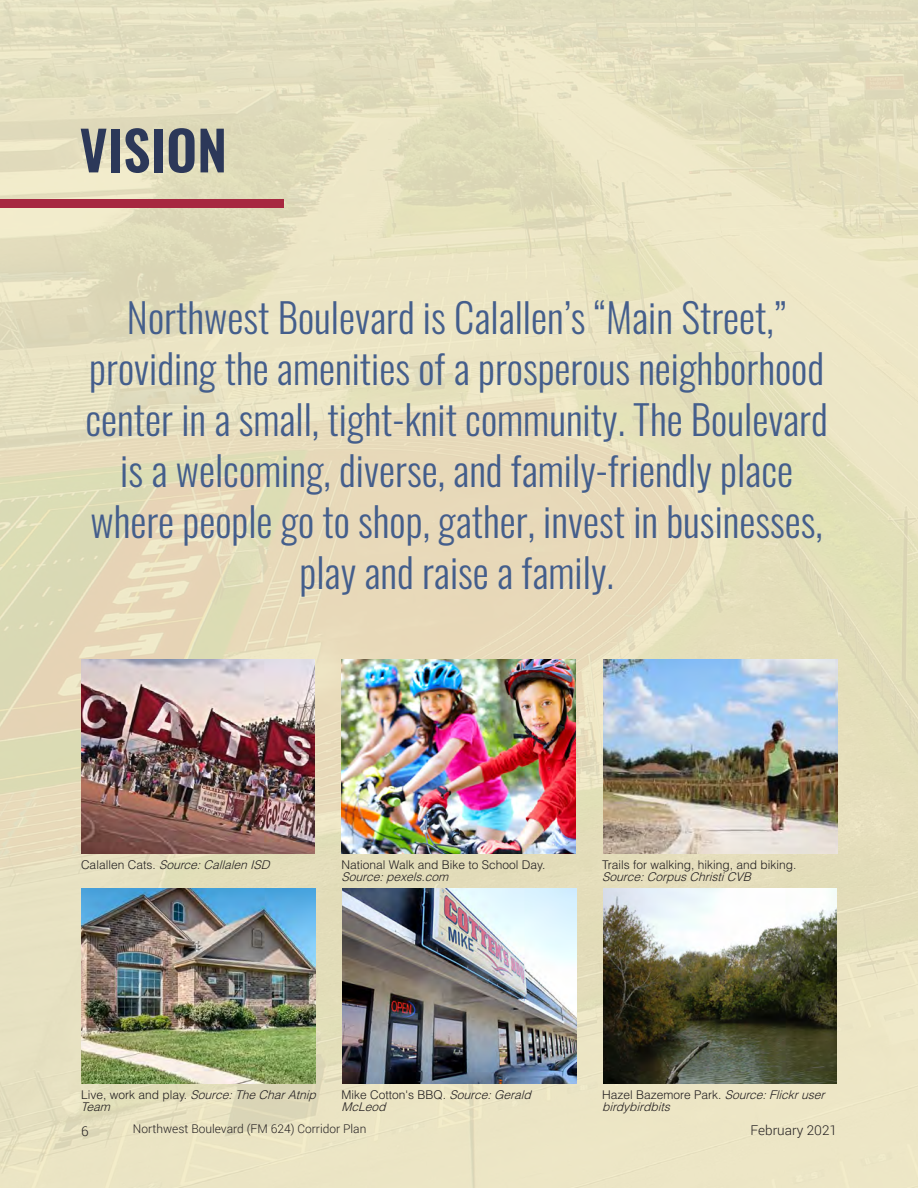
<style>
.page{position:relative;width:918px;height:1188px;background:#fff}
.page>*{position:absolute;margin:0;border:0;box-sizing:border-box;transform-origin:0 0}
.Paragraph_Style_1{font:600 54px "Oswald";color:#2c3859}
.Heading_4{font:300 40.5px/51px "Oswald";color:#445e8c;text-align:center}
.t1{font:300 13.5px "Roboto";color:#231f20}
.t2{font:italic 300 12px/12px "Helvetica LT Std";color:#231f20}
.t3{font:300 12px/12px "Helvetica LT Std";color:#231f20}
.t4{font:300 12px "Roboto";color:#231f20}
.s1{font-style:normal}
.s2{font-style:italic}
</style>
<div class="page">
<div style="left:0;top:0;width:918px;height:1188px;background:linear-gradient(to right,#e4ddbd,#e9e2c0)"></div>
<div style="left:0;top:200px;width:284px;height:8px;background:#a72840"></div>
<img style="left:342px;top:659px;width:234px;height:195px">
<img style="left:82px;top:889px;width:234px;height:194px">
<img style="left:603px;top:889px;width:234px;height:194px">
<img style="left:81px;top:659px;width:234px;height:195px">
<img style="left:603px;top:659px;width:234px;height:194px">
<img style="left:342px;top:889px;width:234px;height:194px">
<p class="Paragraph_Style_1" style="left:80px;top:122px;width:149px">VISION</p>
<p class="Heading_4" style="left:85px;top:287px;width:744px">Northwest Boulevard is Calallen’s “Main Street,” providing the amenities of a prosperous neighborhood center in a small, tight-knit community. The Boulevard is a welcoming, diverse, and family-friendly place where people go to shop, gather, invest in businesses, play and raise a family.</p>
<p class="t2" style="left:81px;top:858px;width:194px"><span class="s1">C a l a l l e n C a t s .</span> Source:CallalenISD</p>
<p class="t3" style="left:342px;top:858px;width:205px">National Walk and Bike to School Day.<br><span class="s2">Source:pexels.com</span></p>
<p class="t3" style="left:602px;top:858px;width:196px">Trails for walking, hiking, and biking.<br><span class="s2">Source:CorpusChristiCVB</span></p>
<p class="t2" style="left:81px;top:1088px;width:240px"><span class="s1">L i v e , w o r k a n d p l a y.</span> Source:TheCharAtnip<br>Team</p>
<p class="t2" style="left:342px;top:1088px;width:195px"><span class="s1">Mike Cotton's BBQ.</span> Source:Gerald<br>McLeod</p>
<p class="t1" style="left:81px;top:1122px;width:9px">6</p>
<p class="t4" style="left:133px;top:1120px;width:235px">Northwest Boulevard (FM 624) Corridor Plan</p>
<p class="t1" style="left:751px;top:1121px;width:88px">February 2021</p>
<p class="t2" style="left:602px;top:1088px;width:228px"><span class="s1">Hazel Bazemore Park.</span> Source:Flickruser birdybirdbits</p>
</div>
